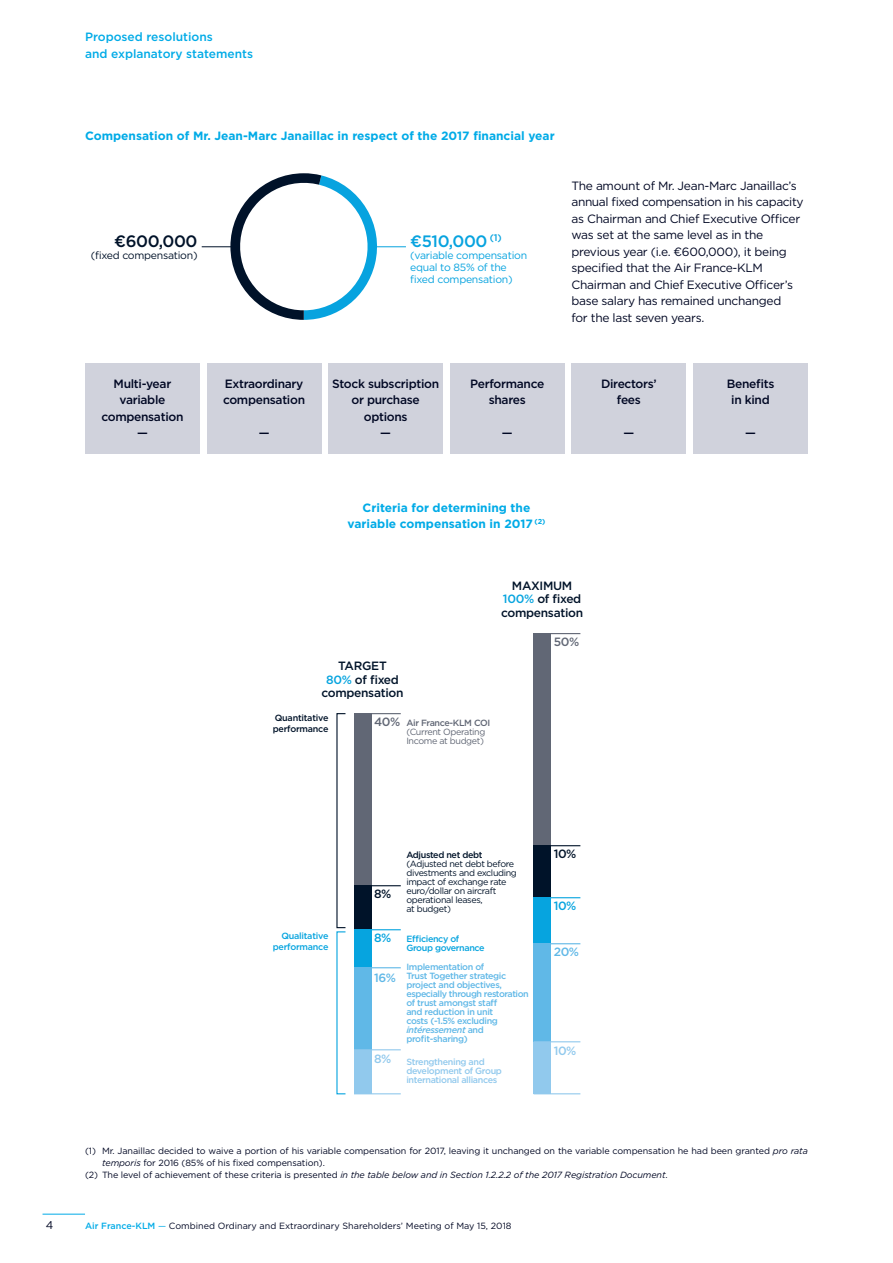
<style>
.page{position:relative;width:893px;height:1263px;background:#fff}
.page>*{position:absolute;margin:0;border:0;box-sizing:border-box;transform-origin:0 0}
.t1{font:500 16.5px "Gotham";letter-spacing:-.025em;color:#07a3df}
.t2{font:500 16.5px "Gotham";letter-spacing:-.025em;color:#001229}
.t3{font:12px/16.5px "Gotham";letter-spacing:-.025em;color:#000723}
.t4{font:500 12px/16.5px "Gotham";letter-spacing:-.025em;color:#000723;text-align:center}
.t5{font:700 12px/16.5px "Gotham";color:#00abe7;text-align:center}
.t6{font:500 12px/13.5px "Gotham";letter-spacing:-.025em;color:#001329;text-align:center}
.t7{font:500 12px/16.5px "Gotham";color:#00abe7}
.t8{font:500 12px "Gotham";color:#60b8e7}
.t9{font:500 12px "Gotham";color:#06a4df}
.t10{font:500 12px "Gotham";color:#91c9ed}
.t11{font:500 12px "Gotham";color:#616775}
.t12{font:11.25px "Gotham";color:#000723}
.t13{font:10.5px/12px "Gotham";letter-spacing:-.025em;color:#07a3df}
.t14{font:10.5px "Gotham";letter-spacing:-.025em;color:#001229}
.t15{font:9px "Gotham";letter-spacing:-.01em;color:#000723}
.t16{font:500 9px/9px "Gotham";letter-spacing:-.04em;color:#60b8e7}
.t17{font:italic 9px "Gotham";letter-spacing:-.01em;color:#000723}
.t18{font:9px/9px "Gotham";letter-spacing:-.04em;color:#001329}
.t19{font:500 9px/9px "Gotham";letter-spacing:-.04em;color:#91c9ed}
.t20{font:9px/9px "Gotham";letter-spacing:-.04em;color:#616775}
.t21{font:500 9px/9px "Gotham";letter-spacing:-.04em;color:#06a4df}
.t22{font:500 9px/10.5px "Gotham";letter-spacing:-.025em;color:#001329}
.s1{color:#06a4df}
.s2{font-weight:500;font-size:12px}
.s3{font-weight:500}
.s4{font-style:italic}
.s5{font-style:normal}
.s6{font-weight:500;color:#00abe7}
.s7{color:#00abe7}
</style>
<div class="page">
<hr style="left:43px;top:1214px;width:42px;height:1px;background:#00abe7">
<hr style="left:534px;top:633px;width:46px;height:1px;background:#616775">
<div style="left:354px;top:714px;width:17px;height:172px;background:#616775"></div>
<div style="left:354px;top:886px;width:17px;height:44px;background:#001329"></div>
<div style="left:354px;top:930px;width:17px;height:38px;background:#06a4df"></div>
<div style="left:354px;top:1050px;width:17px;height:44px;background:#91c9ed"></div>
<div style="left:354px;top:968px;width:17px;height:82px;background:#60b8e7"></div>
<div style="left:534px;top:634px;width:17px;height:212px;background:#616775"></div>
<div style="left:534px;top:846px;width:17px;height:52px;background:#001329"></div>
<div style="left:534px;top:898px;width:17px;height:46px;background:#06a4df"></div>
<div style="left:534px;top:1042px;width:17px;height:52px;background:#91c9ed"></div>
<div style="left:534px;top:944px;width:17px;height:98px;background:#60b8e7"></div>
<hr style="left:354px;top:1093px;width:47px;height:1px;background:#91c9ed">
<hr style="left:354px;top:713px;width:47px;height:1px;background:#616775">
<hr style="left:354px;top:885px;width:47px;height:1px;background:#001329">
<hr style="left:534px;top:845px;width:46px;height:1px;background:#001329">
<hr style="left:354px;top:929px;width:47px;height:1px;background:#06a4df">
<hr style="left:354px;top:967px;width:47px;height:1px;background:#60b8e7">
<hr style="left:534px;top:897px;width:46px;height:1px;background:#06a4df">
<hr style="left:534px;top:943px;width:46px;height:1px;background:#60b8e7">
<hr style="left:534px;top:1041px;width:46px;height:1px;background:#91c9ed">
<hr style="left:354px;top:1049px;width:47px;height:1px;background:#91c9ed">
<hr style="left:534px;top:1093px;width:46px;height:1px;background:#91c9ed">
<div style="left:328px;top:363px;width:115px;height:91px;background:#d0d2dc"></div>
<div style="left:450px;top:363px;width:115px;height:91px;background:#d0d2dc"></div>
<div style="left:571px;top:363px;width:115px;height:91px;background:#d0d2dc"></div>
<div style="left:693px;top:363px;width:115px;height:91px;background:#d0d2dc"></div>
<div style="left:85px;top:363px;width:115px;height:91px;background:#d0d2dc"></div>
<div style="left:207px;top:363px;width:114px;height:91px;background:#d0d2dc"></div>
<svg style="left:230px;top:173px;width:155px;height:147px"></svg>
<hr style="left:372px;top:246px;width:34px;height:1px;background:#07a3df">
<hr style="left:202px;top:246px;width:34px;height:1px;background:#001229">
<p class="t7" style="left:85px;top:30px;width:170px">Proposed resolutions<br>and explanatory statements</p>
<p class="t5" style="left:85px;top:129px;width:471px">Compensation of Mr. Jean-Marc Janaillac in respect of the 2017 financial year</p>
<h1 class="t2" style="left:114px;top:235px;width:85px">€600,000</h1>
<p class="t14" style="left:91px;top:251px;width:108px">(fixed compensation)</p>
<h1 class="t1" style="left:410px;top:235px;width:93px">€510,000 <sup>(1)</sup></h1>
<p class="t13" style="left:410px;top:249px;width:119px">(variable compensation equal to 85% of the fixed compensation)</p>
<p class="t3" style="left:571px;top:178px;width:234px">The amount of Mr. Jean-Marc Janaillac’s annual fixed compensation in his capacity as Chairman and Chief Executive Officer was set at the same level as in the previous year (i.e. €600,000), it being specified that the Air France-KLM Chairman and Chief Executive Officer’s base salary has remained unchanged<br>for the last seven years.</p>
<p class="t4" style="left:101px;top:376px;width:84px">Multi-year variable compensation —</p>
<p class="t4" style="left:223px;top:376px;width:84px;text-align:left">Extraordinary compensation</p>
<p class="t4" style="left:259px;top:426px;width:12px">—</p>
<p class="t4" style="left:332px;top:376px;width:109px">Stock subscription or purchase options<br>—</p>
<p class="t4" style="left:470px;top:376px;width:76px">Performance shares</p>
<p class="t4" style="left:502px;top:426px;width:12px">—</p>
<p class="t4" style="left:601px;top:376px;width:57px">Directors’ fees</p>
<p class="t4" style="left:623px;top:426px;width:12px">—</p>
<p class="t4" style="left:727px;top:376px;width:49px">Benefits in kind</p>
<p class="t4" style="left:745px;top:426px;width:12px">—</p>
<p class="t5" style="left:348px;top:500px;width:199px">Criteria for determining the variable compensation in 2017 <sup>(2)</sup></p>
<p class="t6" style="left:501px;top:579px;width:84px">MAXIMUM<br><span class="s1">100%</span> of fixed compensation</p>
<p class="t6" style="left:321px;top:660px;width:84px">TARGET<br><span class="s1">80%</span> of fixed compensation</p>
<p class="t22" style="left:273px;top:713px;width:57px">Quantitative performance</p>
<p class="t20" style="left:406px;top:719px;width:85px;text-indent:-32px"><span class="s2">40%</span> <span class="s3">Air France-KLM COI </span>(Current Operating<br>Income at budget)</p>
<p class="t11" style="left:554px;top:638px;width:27px">50%</p>
<p class="t21" style="left:273px;top:931px;width:57px;line-height:10.5px;text-align:right">Qualitative performance</p>
<p class="t6" style="left:374px;top:888px;width:19px">8%</p>
<p class="t9" style="left:374px;top:934px;width:19px">8%</p>
<p class="t8" style="left:374px;top:973px;width:23px">16%</p>
<p class="t10" style="left:374px;top:1054px;width:19px">8%</p>
<p class="t22" style="left:406px;top:850px;width:78px">Adjusted net debt</p>
<p class="t18" style="left:406px;top:860px;width:112px">(Adjusted net debt before divestments and excluding impact of exchange rate euro/dollar on aircraft operational leases,<br>at budget)</p>
<p class="t21" style="left:406px;top:935px;width:80px">Efficiency of<br>Group governance</p>
<p class="t16" style="left:406px;top:963px;width:124px">Implementation of<br>Trust Together strategic project and objectives, especially through restoration of trust amongst staff<br>and reduction in unit<br>costs (-1.5% excluding <span class="s4">intéressement</span> and profit-sharing)</p>
<p class="t19" style="left:406px;top:1058px;width:97px">Strengthening and development of Group international alliances</p>
<p class="t6" style="left:554px;top:848px;width:24px">10%</p>
<p class="t9" style="left:554px;top:902px;width:24px">10%</p>
<p class="t8" style="left:554px;top:948px;width:27px">20%</p>
<p class="t10" style="left:554px;top:1046px;width:24px">10%</p>
<p class="t15" style="left:85px;top:1147px;width:724px">(1) Mr. Janaillac decided to waive a portion of his variable compensation for 2017, leaving it unchanged on the variable compensation he had been granted <span class="s4">pro rata</span></p>
<p class="t15" style="left:102px;top:1159px;width:224px"><span class="s4">temporis</span> for 2016 (85% of his fixed compensation).</p>
<p class="t17" style="left:85px;top:1171px;width:584px"><span class="s5">(2) The level of achievement of these criteria is presented</span> in the table below and in Section 1.2.2.2 of the 2017 Registration Document<span class="s5">.</span></p>
<p class="t12" style="left:46px;top:1221px;width:9px">4</p>
<p class="t15" style="left:85px;top:1223px;width:428px"><span class="s6">Air France-KLM</span> <span class="s7">—</span> Combined Ordinary and Extraordinary Shareholders’ Meeting of May 15, 2018</p>
</div>
